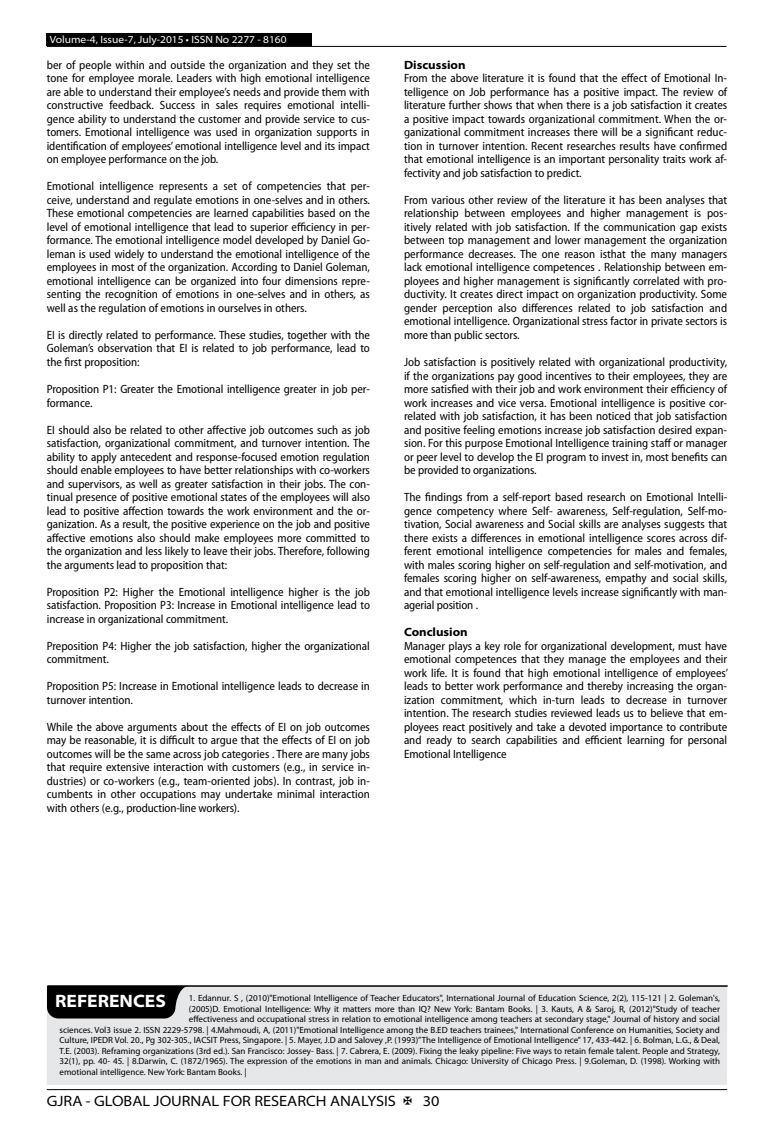
<style>
.page{position:relative;width:774px;height:1136px;background:#fff}
.page>*{position:absolute;margin:0;border:0;box-sizing:border-box;transform-origin:0 0}
.t1{font:700 semi-expanded 18px "Myriad Pro";color:#fff}
.t2{font:semi-expanded 15px "Myriad Pro";color:#000}
.t3{font:semi-condensed 12px/13.5px "Myriad Pro";letter-spacing:-.005em;color:#000;text-align:justify}
.t4{font:700 semi-expanded 12px "Myriad Pro";color:#000}
.t5{font:semi-expanded 10.5px "Myriad Pro";color:#fff}
.t6{font:9px "Myriad Pro";color:#000}
</style>
<div class="page">
<hr style="left:47px;top:1089px;width:680px;height:1px;background:#000">
<div style="left:47px;top:33px;width:265px;height:13px;background:#000"></div>
<hr style="left:47px;top:46px;width:679px;height:1px;background:#000">
<div style="left:47px;top:985px;width:680px;height:99px;background:#e6e7e8"></div>
<hr style="left:48px;top:985px;width:679px;height:1px;background:#000">
<svg style="left:47px;top:985px;width:142px;height:33px;background:#151515"></svg>
<p class="t5" style="left:50px;top:34px;width:238px">Volume-4, Issue-7, July-2015 • ISSN No 2277 - 8160</p>
<p class="t3" style="left:47px;top:58px;width:325px">ber of people within and outside the organization and they set the tone for employee morale. Leaders with high emotional intelligence are able to understand their employee’s needs and provide them with constructive feedback. Success in sales requires emotional intelli&shy;gence ability to understand the customer and provide service to cus&shy;tomers. Emotional intelligence was used in organization supports in identification of employees’ emotional intelligence level and its impact on employee performance on the job.</p>
<p class="t3" style="left:47px;top:180px;width:325px">Emotional intelligence represents a set of competencies that per&shy;ceive, understand and regulate emotions in one-selves and in others.<br>These emotional competencies are learned capabilities based on the level of emotional intelligence that lead to superior efficiency in per&shy;formance. The emotional intelligence model developed by Daniel Go&shy;leman is used widely to understand the emotional intelligence of the employees in most of the organization. According to Daniel Goleman, emotional intelligence can be organized into four dimensions repre&shy;senting the recognition of emotions in one-selves and in others, as well as the regulation of emotions in ourselves in others.</p>
<p class="t3" style="left:47px;top:328px;width:325px">EI is directly related to performance. These studies, together with the Goleman’s observation that EI is related to job performance, lead to the first proposition:</p>
<p class="t3" style="left:47px;top:382px;width:325px">Proposition P1: Greater the Emotional intelligence greater in job per&shy;formance.</p>
<p class="t3" style="left:47px;top:423px;width:325px">EI should also be related to other affective job outcomes such as job satisfaction, organizational commitment, and turnover intention. The ability to apply antecedent and response-focused emotion regulation should enable employees to have better relationships with co-workers and supervisors, as well as greater satisfaction in their jobs. The con&shy;tinual presence of positive emotional states of the employees will also lead to positive affection towards the work environment and the or&shy;ganization. As a result, the positive experience on the job and positive affective emotions also should make employees more committed to the organization and less likely to leave their jobs. Therefore, following the arguments lead to proposition that:</p>
<p class="t3" style="left:47px;top:585px;width:325px">Proposition P2: Higher the Emotional intelligence higher is the job satisfaction. Proposition P3: Increase in Emotional intelligence lead to increase in organizational commitment.</p>
<p class="t3" style="left:47px;top:639px;width:325px">Preposition P4: Higher the job satisfaction, higher the organizational commitment.</p>
<p class="t3" style="left:47px;top:679px;width:325px">Proposition P5: Increase in Emotional intelligence leads to decrease in turnover intention.</p>
<p class="t3" style="left:47px;top:720px;width:325px">While the above arguments about the effects of EI on job outcomes may be reasonable, it is difficult to argue that the effects of EI on job outcomes will be the same across job categories . There are many jobs that require extensive interaction with customers (e.g., in service in&shy;dustries) or co-workers (e.g., team-oriented jobs). In contrast, job in&shy;cumbents in other occupations may undertake minimal interaction with others (e.g., production-line workers).</p>
<p class="t4" style="left:404px;top:58px;width:63px">Discussion</p>
<p class="t3" style="left:404px;top:72px;width:325px">From the above literature it is found that the effect of Emotional In&shy;telligence on Job performance has a positive impact. The review of literature further shows that when there is a job satisfaction it creates a positive impact towards organizational commitment. When the or&shy;ganizational commitment increases there will be a significant reduc&shy;tion in turnover intention. Recent researches results have confirmed that emotional intelligence is an important personality traits work af&shy;fectivity and job satisfaction to predict.</p>
<p class="t3" style="left:404px;top:193px;width:325px">From various other review of the literature it has been analyses that relationship between employees and higher management is pos&shy;itively related with job satisfaction. If the communication gap exists between top management and lower management the organization performance decreases. The one reason isthat the many managers lack emotional intelligence competences . Relationship between em&shy;ployees and higher management is significantly correlated with pro&shy;ductivity. It creates direct impact on organization productivity. Some gender perception also differences related to job satisfaction and emotional intelligence. Organizational stress factor in private sectors is more than public sectors.</p>
<p class="t3" style="left:404px;top:355px;width:325px">Job satisfaction is positively related with organizational productivity, if the organizations pay good incentives to their employees, they are more satisfied with their job and work environment their efficiency of work increases and vice versa. Emotional intelligence is positive cor&shy;related with job satisfaction, it has been noticed that job satisfaction and positive feeling emotions increase job satisfaction desired expan&shy;sion. For this purpose Emotional Intelligence training staff or manager or peer level to develop the EI program to invest in, most benefits can be provided to organizations.</p>
<p class="t3" style="left:404px;top:490px;width:325px">The findings from a self-report based research on Emotional Intelli&shy;gence competency where Self- awareness, Self-regulation, Self-mo&shy;tivation, Social awareness and Social skills are analyses suggests that there exists a differences in emotional intelligence scores across dif&shy;ferent emotional intelligence competencies for males and females, with males scoring higher on self-regulation and self-motivation, and females scoring higher on self-awareness, empathy and social skills, and that emotional intelligence levels increase significantly with man&shy;agerial position .</p>
<p class="t4" style="left:404px;top:625px;width:65px">Conclusion</p>
<p class="t3" style="left:404px;top:639px;width:326px">Manager plays a key role for organizational development, must have emotional competences that they manage the employees and their work life. It is found that high emotional intelligence of employees’ leads to better work performance and thereby increasing the organ&shy;ization commitment, which in-turn leads to decrease in turnover intention. The research studies reviewed leads us to believe that em&shy;ployees react positively and take a devoted importance to contribute and ready to search capabilities and efficient learning for personal Emotional Intelligence</p>
<h1 class="t1" style="left:55px;top:990px;width:112px">REFERENCES</h1>
<p class="t6" style="left:189px;top:993px;width:533px">1. Edannur. S , (2010)"Emotional Intelligence of Teacher Educators", International Journal of Education Science, 2(2), 115-121 | 2. Goleman's,</p>
<p class="t6" style="left:189px;top:1003px;width:533px">(2005)D. Emotional Intelligence: Why it matters more than IQ? New York: Bantam Books. | 3. Kauts, A &amp; Saroj, R, (2012)"Study of teacher</p>
<p class="t6" style="left:189px;top:1014px;width:533px">effectiveness and occupational stress in relation to emotional intelligence among teachers at secondary stage," Journal of history and social</p>
<p class="t6" style="left:60px;top:1024px;width:662px">sciences. Vol3 issue 2. ISSN 2229-5798. | 4.Mahmoudi, A, (2011)"Emotional Intelligence among the B.ED teachers trainees," International Conference on Humanities, Society and</p>
<p class="t6" style="left:60px;top:1035px;width:662px">Culture, IPEDR Vol. 20., Pg 302-305., IACSIT Press, Singapore. | 5. Mayer, J.D and Salovey ,P. (1993)”The Intelligence of Emotional Intelligence” 17, 433-442. | 6. Bolman, L.G., &amp; Deal,</p>
<p class="t6" style="left:60px;top:1045px;width:662px">T.E. (2003). Reframing organizations (3rd ed.). San Francisco: Jossey- Bass. | 7. Cabrera, E. (2009). Fixing the leaky pipeline: Five ways to retain female talent. People and Strategy,</p>
<p class="t6" style="left:60px;top:1056px;width:662px">32(1), pp. 40- 45. | 8.Darwin, C. (1872/1965). The expression of the emotions in man and animals. Chicago: University of Chicago Press. | 9.Goleman, D. (1998). Working with</p>
<p class="t6" style="left:60px;top:1066px;width:189px">emotional intelligence. New York: Bantam Books. |</p>
<p class="t2" style="left:47px;top:1092px;width:351px">GJRA - GLOBAL JOURNAL FOR RESEARCH ANALYSIS</p>
<p class="t2" style="left:423px;top:1092px;width:18px">30</p>
</div>
